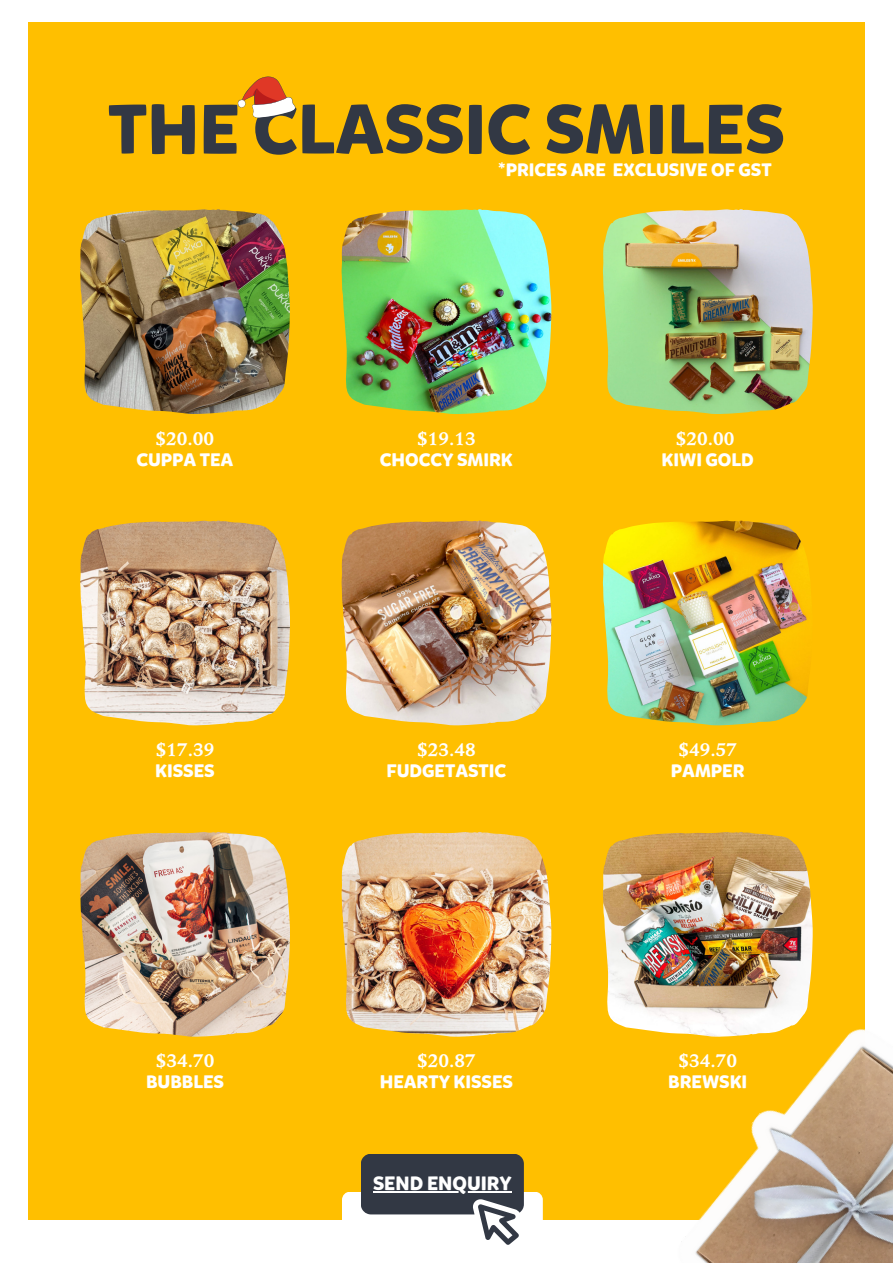
<style>
.page{position:relative;width:893px;height:1264px;background:#fff}
.page>*{position:absolute;margin:0;border:0;box-sizing:border-box;transform-origin:0 0}
.t1{font:700 69px "Mikado";color:#323844}
.t2{font:700 19.2px "Mikado";color:#fff}
.t3{font:700 18px "Mikado";color:#fff}
.t4{font:700 18px "Stempel Schneidler";color:#fff}
</style>
<div class="page">
<div style="left:28px;top:22px;width:836px;height:1197px;background:#ffbf00"></div>
<img style="left:653px;top:1003px;width:239px;height:259px">
<div style="left:342px;top:1191px;width:201px;height:71px;background:#fff;border-radius:8px"></div>
<svg style="left:361px;top:1154px;width:162px;height:90px"></svg>
<hr style="left:373px;top:1190px;width:138px;height:2px;background:#fff">
<img style="left:341px;top:209px;width:210px;height:205px">
<img style="left:603px;top:209px;width:209px;height:205px">
<img style="left:80px;top:520px;width:210px;height:205px">
<img style="left:341px;top:520px;width:210px;height:205px">
<img style="left:603px;top:520px;width:207px;height:205px">
<img style="left:80px;top:831px;width:210px;height:205px">
<img style="left:341px;top:831px;width:210px;height:205px">
<img style="left:603px;top:832px;width:209px;height:204px">
<img style="left:80px;top:209px;width:210px;height:205px">
<svg style="left:237px;top:76px;width:59px;height:42px"></svg>
<p class="t1" style="left:108px;top:84px;width:678px">THE CLASSIC SMILES</p>
<p class="t3" style="left:498px;top:158px;width:275px">*PRICES ARE EXCLUSIVE OF GST</p>
<p class="t4" style="left:155px;top:427px;width:60px">$20.00</p>
<p class="t3" style="left:136px;top:447px;width:99px">CUPPA TEA</p>
<p class="t4" style="left:417px;top:427px;width:60px">$19.13</p>
<p class="t3" style="left:380px;top:447px;width:134px">CHOCCY SMIRK</p>
<p class="t4" style="left:675px;top:427px;width:60px">$20.00</p>
<p class="t3" style="left:661px;top:447px;width:94px">KIWI GOLD</p>
<p class="t4" style="left:156px;top:738px;width:60px">$17.39</p>
<p class="t3" style="left:155px;top:759px;width:61px">KISSES</p>
<p class="t4" style="left:417px;top:738px;width:60px">$23.48</p>
<p class="t3" style="left:386px;top:759px;width:121px">FUDGETASTIC</p>
<p class="t4" style="left:678px;top:738px;width:60px">$49.57</p>
<p class="t3" style="left:670px;top:759px;width:75px">PAMPER</p>
<p class="t4" style="left:156px;top:1049px;width:60px">$34.70</p>
<p class="t3" style="left:146px;top:1070px;width:79px">BUBBLES</p>
<p class="t4" style="left:417px;top:1049px;width:60px">$20.87</p>
<p class="t3" style="left:380px;top:1070px;width:135px">HEARTY KISSES</p>
<p class="t4" style="left:678px;top:1049px;width:60px">$34.70</p>
<p class="t3" style="left:668px;top:1070px;width:81px">BREWSKI</p>
<p class="t2" style="left:373px;top:1170px;width:140px">SEND ENQUIRY</p>
</div>
